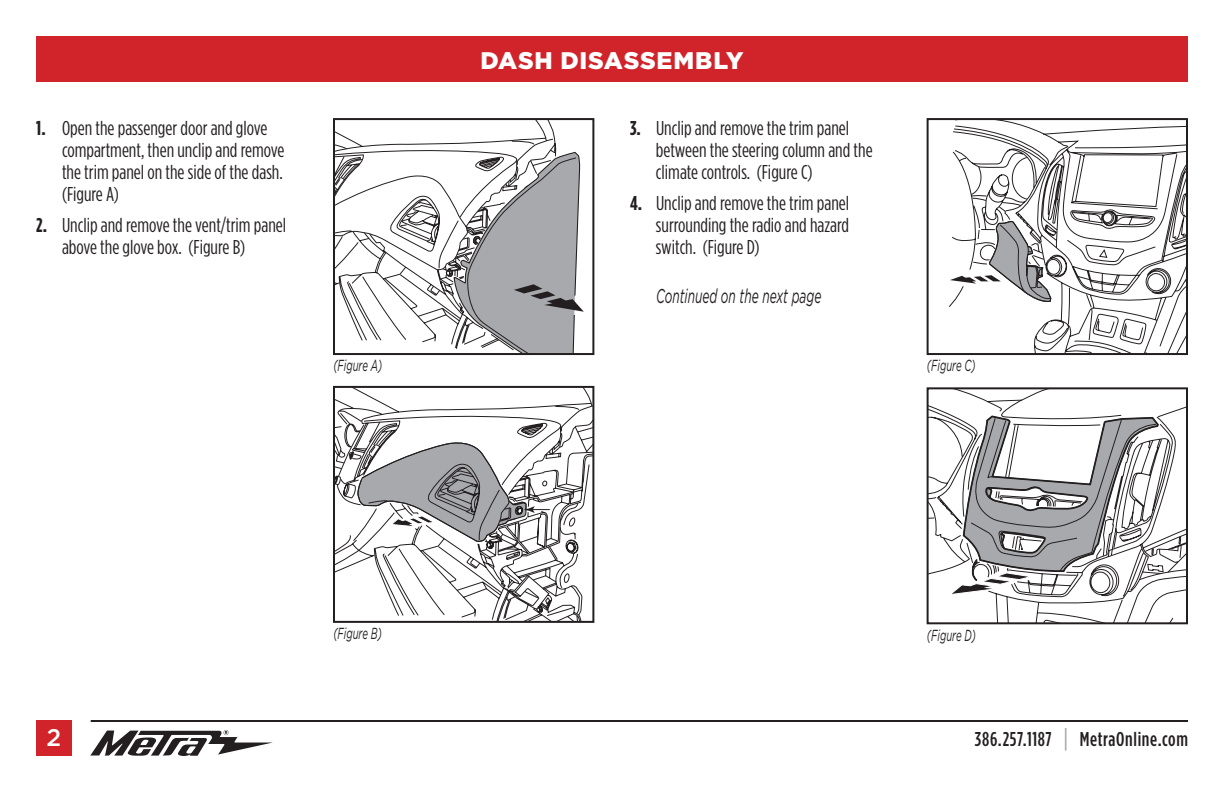
<style>
.page{position:relative;width:1224px;height:792px;background:#fff}
.page>*{position:absolute;margin:0;border:0;box-sizing:border-box;transform-origin:0 0}
.t1{font:900 24px "Gotham";letter-spacing:.03em;color:#fff}
.t2{font:500 24px "Gotham";color:#fff}
.t3{font:20px/22px "Gotham Condensed";color:#231f20}
.t4{font:500 20px "Gotham Condensed";letter-spacing:.03em;color:#231f20}
.t5{font:italic 20px "Gotham";color:#231f20;scale:.6 1}
.t6{font:italic 16px "Gotham";color:#231f20;scale:.6 1}
.s1{font-weight:700}
.s2{font-size:26px;color:#a8a9ad}
</style>
<div class="page">
<div style="left:36px;top:36px;width:1152px;height:45px;background:#d1232a"></div>
<svg style="left:90px;top:730px;width:183px;height:26px"></svg>
<hr style="left:91px;top:720px;width:1097px;height:2px;background:#231f20">
<div style="left:36px;top:720px;width:36px;height:36px;background:#d1232a"></div>
<svg style="left:336px;top:389px;width:255px;height:231px"></svg>
<svg style="left:336px;top:408px;width:254px;height:208px"></svg>
<svg style="left:357px;top:389px;width:193px;height:154px"></svg>
<div style="left:333px;top:386px;width:261px;height:237px;border:2px solid #231f20"></div>
<svg style="left:930px;top:390px;width:255px;height:231px"></svg>
<svg style="left:1179px;top:537px;width:2px;height:7px"></svg>
<svg style="left:948px;top:415px;width:216px;height:180px"></svg>
<div style="left:927px;top:387px;width:261px;height:237px;border:2px solid #231f20"></div>
<svg style="left:336px;top:121px;width:248px;height:231px"></svg>
<div style="left:333px;top:118px;width:261px;height:237px;border:2px solid #231f20"></div>
<svg style="left:953px;top:121px;width:232px;height:231px"></svg>
<svg style="left:949px;top:148px;width:236px;height:159px"></svg>
<div style="left:927px;top:118px;width:261px;height:237px;border:2px solid #231f20"></div>
<p class="t3" style="left:62px;top:117px;width:224px;text-indent:-26px"><span class="s1">1.</span> Open the passenger door and glove compartment, then unclip and remove the trim panel on the side of the dash. (Figure A)</p>
<p class="t3" style="left:62px;top:214px;width:226px;text-indent:-26px"><span class="s1">2.</span> Unclip and remove the vent/trim panel above the glove box. (Figure B)</p>
<p class="t1" style="left:480px;top:46px;width:265px">DASH DISASSEMBLY</p>
<p class="t3" style="left:656px;top:117px;width:218px;text-indent:-26px"><span class="s1">3.</span> Unclip and remove the trim panel between the steering column and the climate controls. (Figure C)</p>
<p class="t3" style="left:656px;top:192px;width:195px;text-align:justify;text-indent:-26px"><span class="s1">4.</span> Unclip and remove the trim panel surrounding the radio and hazard switch. (Figure D)</p>
<p class="t5" style="left:656px;top:285px;width:277px">Continued on the next page</p>
<p class="t6" style="left:333px;top:357px;width:83px">(Figure A)</p>
<p class="t6" style="left:927px;top:357px;width:83px">(Figure C)</p>
<p class="t6" style="left:333px;top:625px;width:83px">(Figure B)</p>
<p class="t6" style="left:927px;top:626px;width:83px">(Figure D)</p>
<p class="t2" style="left:47px;top:724px;width:16px">2</p>
<p class="t4" style="left:975px;top:728px;width:215px">386.257.1187 <span class="s2">|</span> MetraOnline.com</p>
</div>
